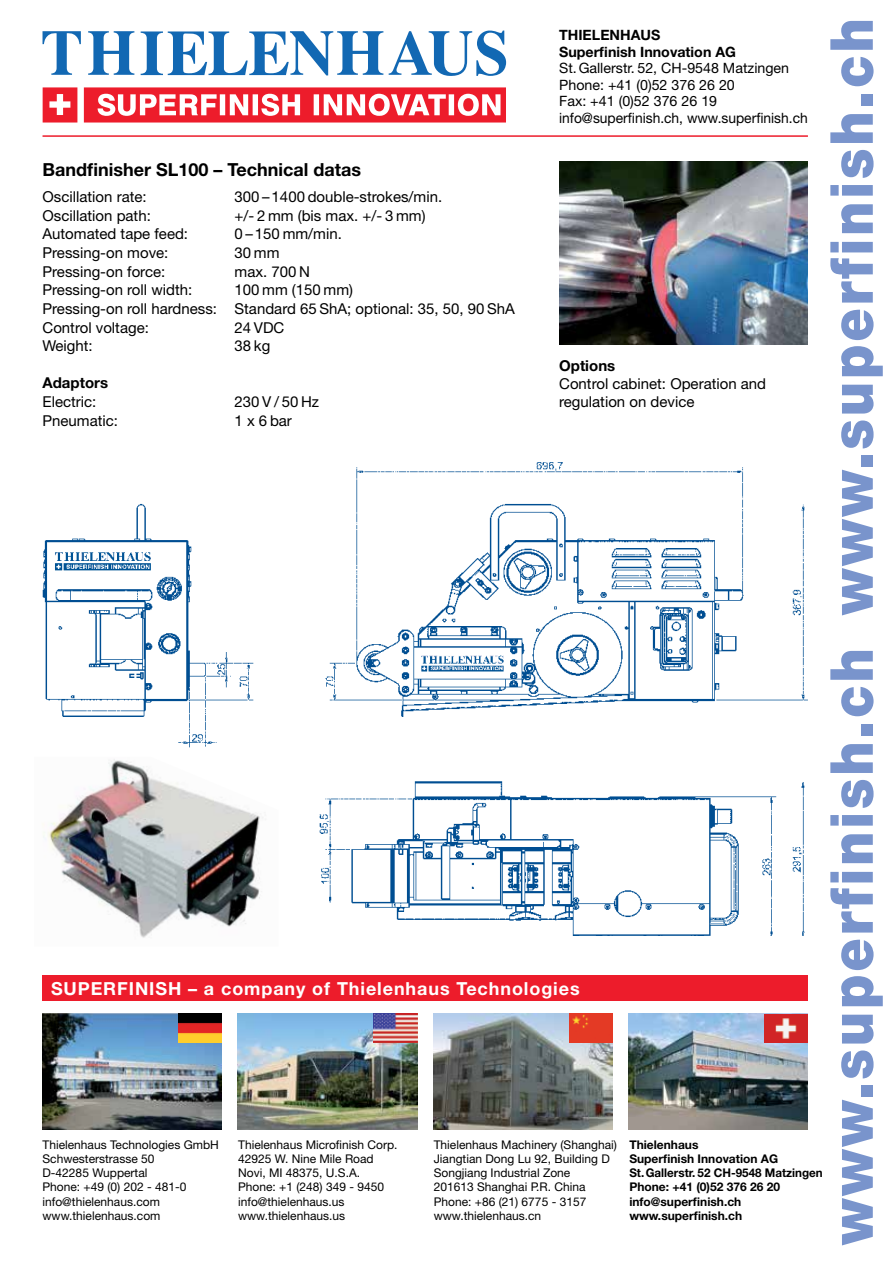
<style>
.page{position:relative;width:893px;height:1263px;background:#fff}
.page>*{position:absolute;margin:0;border:0;box-sizing:border-box;transform-origin:0 0}
.t1{font:900 59.4px "Helvetica Neue";letter-spacing:.05em;color:#7994cc;scale:.9 1}
.t2{font:700 18px "Helvetica Neue";letter-spacing:.05em;color:#fff}
.t3{font:700 18px "Helvetica Neue";color:#000}
.t4{font:15px/18.6px "Helvetica Neue";color:#000}
.t5{font:700 15px "Helvetica Neue";color:#000}
.t6{font:14.25px/16.5px "Helvetica Neue";color:#000}
.t7{font:700 14.25px/16.5px "Helvetica Neue";color:#000}
.t8{font:12px/14.2px "Helvetica Neue";color:#000}
.t9{font:700 12px/14.2px "Helvetica Neue";color:#000}
</style>
<div class="page">
<div style="left:43px;top:975px;width:765px;height:26px;background:#ed1c2b"></div>
<img style="left:43px;top:1014px;width:179px;height:115px">
<img style="left:238px;top:1014px;width:179px;height:115px">
<img style="left:433px;top:1014px;width:179px;height:115px">
<img style="left:629px;top:1014px;width:179px;height:115px">
<img style="left:178px;top:1014px;width:44px;height:28px">
<img style="left:374px;top:1014px;width:43px;height:29px">
<img style="left:569px;top:1014px;width:43px;height:28px">
<img style="left:765px;top:1014px;width:43px;height:28px">
<svg style="left:43px;top:31px;width:38px;height:44px"></svg>
<svg style="left:88px;top:31px;width:46px;height:44px"></svg>
<svg style="left:141px;top:31px;width:242px;height:44px"></svg>
<svg style="left:389px;top:31px;width:117px;height:45px"></svg>
<svg style="left:43px;top:87px;width:34px;height:36px"></svg>
<svg style="left:84px;top:87px;width:422px;height:36px"></svg>
<hr style="left:43px;top:135px;width:765px;height:2px;background:#ed1c2b">
<img style="left:43px;top:462px;width:765px;height:473px">
<img style="left:559px;top:162px;width:249px;height:182px">
<img style="left:43px;top:757px;width:236px;height:181px">
<h2 class="t3" style="left:43px;top:158px;width:320px">Bandfinisher SL100 – Technical datas</h2>
<p class="t4" style="left:43px;top:187px;width:106px">Oscillation rate:</p>
<p class="t4" style="left:235px;top:187px;width:209px">300 – 1400 double-strokes/min.</p>
<p class="t4" style="left:43px;top:206px;width:110px">Oscillation path:</p>
<p class="t4" style="left:235px;top:206px;width:192px">+/- 2 mm (bis max. +/- 3 mm)</p>
<p class="t4" style="left:43px;top:225px;width:147px">Automated tape feed:</p>
<p class="t4" style="left:235px;top:225px;width:109px">0 – 150 mm/min.</p>
<p class="t4" style="left:43px;top:243px;width:127px">Pressing-on move:</p>
<p class="t4" style="left:235px;top:243px;width:46px">30 mm</p>
<p class="t4" style="left:43px;top:262px;width:124px">Pressing-on force:</p>
<p class="t4" style="left:235px;top:262px;width:77px">max. 700 N</p>
<p class="t4" style="left:43px;top:280px;width:151px">Pressing-on roll width:</p>
<p class="t4" style="left:43px;top:280px;width:474px;text-indent:192px">100 mm (150 mm)<br>Pressing-on roll hardness: Standard 65 ShA; optional: 35, 50, 90 ShA<br>Control voltage:</p>
<p class="t4" style="left:235px;top:318px;width:51px">24 VDC</p>
<p class="t4" style="left:43px;top:336px;width:52px">Weight:</p>
<p class="t4" style="left:235px;top:336px;width:37px">38 kg</p>
<p class="t5" style="left:43px;top:374px;width:67px">Adaptors</p>
<p class="t4" style="left:43px;top:392px;width:55px">Electric:</p>
<p class="t4" style="left:235px;top:392px;width:86px">230 V / 50 Hz</p>
<p class="t4" style="left:43px;top:411px;width:77px">Pneumatic:</p>
<p class="t4" style="left:235px;top:411px;width:59px">1 x 6 bar</p>
<p class="t7" style="left:559px;top:26px;width:178px">THIELENHAUS<br>Superfinish Innovation AG</p>
<p class="t6" style="left:559px;top:60px;width:250px">St. Gallerstr. 52, CH-9548 Matzingen<br>Phone: +41 (0)52 376 26 20<br>Fax: +41 (0)52 376 26 19 info@superfinish.ch, www.superfinish.ch</p>
<p class="t5" style="left:559px;top:356px;width:58px">Options</p>
<p class="t4" style="left:559px;top:374px;width:209px;line-height:18px">Control cabinet: Operation and regulation on device</p>
<h2 class="t2" style="left:51px;top:977px;width:530px">SUPERFINISH – a company of Thielenhaus Technologies</h2>
<p class="t8" style="left:43px;top:1137px;width:178px">Thielenhaus Technologies GmbH<br>Schwesterstrasse 50<br>D-42285 Wuppertal<br>Phone: +49 (0) 202 - 481-0 info@thielenhaus.com www.thielenhaus.com</p>
<p class="t8" style="left:238px;top:1137px;width:161px">Thielenhaus Microfinish Corp.<br>42925 W. Nine Mile Road<br>Novi, MI 48375, U.S.A.<br>Phone: +1 (248) 349 - 9450 info@thielenhaus.us www.thielenhaus.us</p>
<p class="t8" style="left:434px;top:1137px;width:185px">Thielenhaus Machinery (Shanghai)<br>Jiangtian Dong Lu 92, Building D<br>Songjiang Industrial Zone<br>201613 Shanghai P.R. China<br>Phone: +86 (21) 6775 - 3157 www.thielenhaus.cn</p>
<p class="t9" style="left:629px;top:1137px;width:195px">Thielenhaus<br>Superfinish Innovation AG<br>St. Gallerstr. 52 CH-9548 Matzingen<br>Phone: +41 (0)52 376 26 20 info@superfinish.ch www.superfinish.ch</p>
<h1 class="t1" style="left:816px;top:1245px;width:1365px;rotate:-90deg">www.superfinish.ch www.superfinish.ch</h1>
</div>
